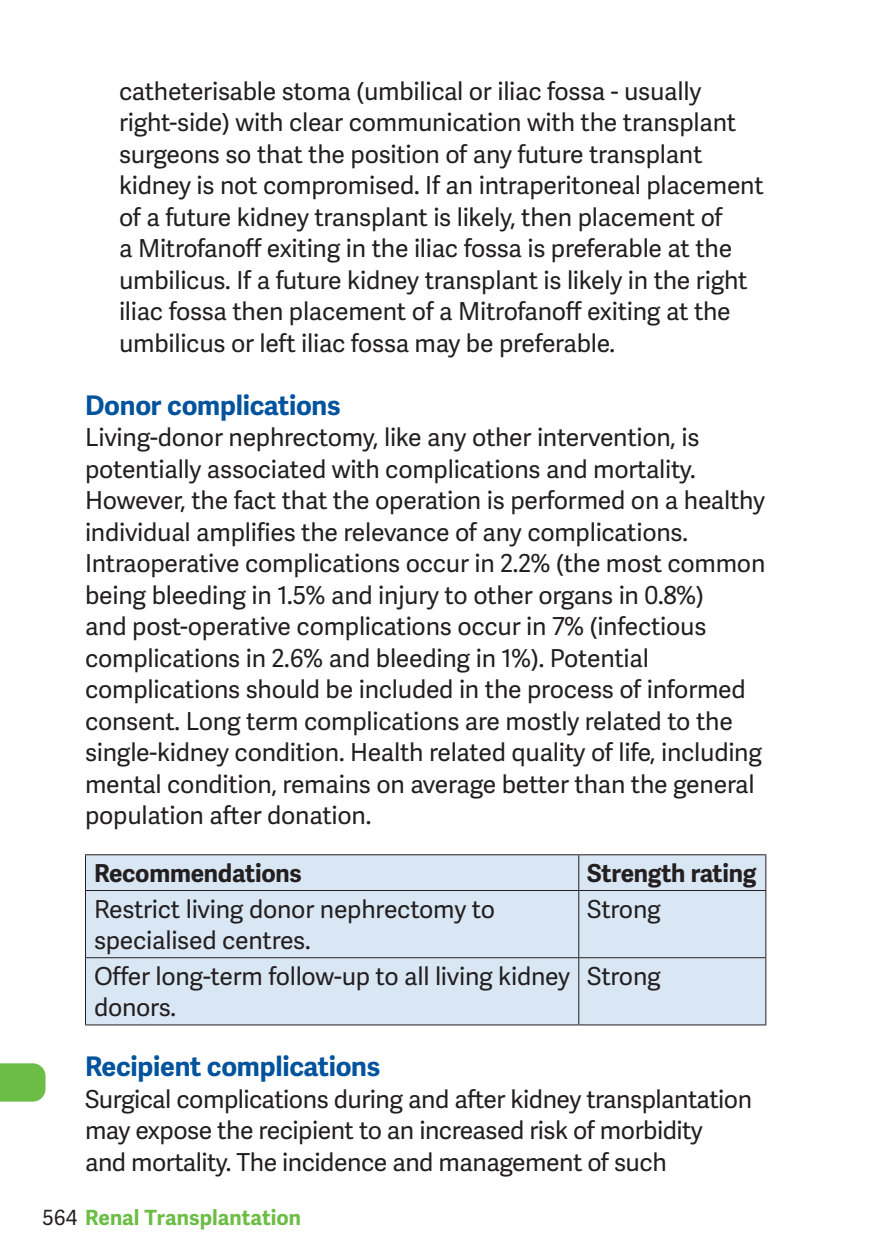
<style>
.page{position:relative;width:893px;height:1259px;background:#fff}
.page>*{position:absolute;margin:0;border:0;box-sizing:border-box;transform-origin:0 0}
.t1{font:700 27px "Adelle Sans";letter-spacing:-.01em;color:#01539e}
.t2{font:24.6px/31.5px "Adelle Sans";letter-spacing:-.01em;color:#231f20}
.t3{font:700 24.6px "Adelle Sans";letter-spacing:-.01em;color:#231f20}
.t4{font:700 21px "Adelle Sans";color:#6cbd45}
.s1{font-weight:400;color:#231f20}
</style>
<div class="page">
<svg style="left:0;top:1063px;width:46px;height:38px;background:#74c04f"></svg>
<div style="left:86px;top:855px;width:679px;height:169px;background:#d9e7f4"></div>
<hr style="left:85px;top:854px;width:494px;height:1px;background:#231f20">
<hr style="left:85px;top:855px;width:1px;height:35px;background:#231f20">
<hr style="left:579px;top:854px;width:187px;height:1px;background:#231f20">
<hr style="left:765px;top:855px;width:1px;height:35px;background:#231f20">
<hr style="left:85px;top:891px;width:1px;height:66px;background:#231f20">
<hr style="left:765px;top:891px;width:1px;height:66px;background:#231f20">
<hr style="left:85px;top:958px;width:1px;height:66px;background:#231f20">
<hr style="left:765px;top:958px;width:1px;height:66px;background:#231f20">
<hr style="left:578px;top:855px;width:1px;height:35px;background:#231f20">
<hr style="left:85px;top:890px;width:494px;height:1px;background:#231f20">
<hr style="left:579px;top:890px;width:187px;height:1px;background:#231f20">
<hr style="left:578px;top:891px;width:1px;height:66px;background:#231f20">
<hr style="left:85px;top:957px;width:494px;height:1px;background:#231f20">
<hr style="left:85px;top:1024px;width:494px;height:1px;background:#231f20">
<hr style="left:579px;top:957px;width:187px;height:1px;background:#231f20">
<hr style="left:578px;top:958px;width:1px;height:66px;background:#231f20">
<hr style="left:579px;top:1024px;width:187px;height:1px;background:#231f20">
<p class="t2" style="left:119px;top:76px;width:646px">catheterisable stoma (umbilical or iliac fossa - usually right-side) with clear communication with the transplant surgeons so that the position of any future transplant kidney is not compromised. If an intraperitoneal placement of a future kidney transplant is likely, then placement of<br>a Mitrofanoff exiting in the iliac fossa is preferable at the umbilicus. If a future kidney transplant is likely in the right iliac fossa then placement of a Mitrofanoff exiting at the umbilicus or left iliac fossa may be preferable.</p>
<p class="t1" style="left:85px;top:389px;width:257px">Donor complications</p>
<p class="t2" style="left:85px;top:422px;width:682px">Living-donor nephrectomy, like any other intervention, is potentially associated with complications and mortality.<br>However, the fact that the operation is performed on a healthy individual amplifies the relevance of any complications.<br>Intraoperative complications occur in 2.2% (the most common being bleeding in 1.5% and injury to other organs in 0.8%)<br>and post-operative complications occur in 7% (infectious complications in 2.6% and bleeding in 1%). Potential complications should be included in the process of informed consent. Long term complications are mostly related to the single-kidney condition. Health related quality of life, including mental condition, remains on average better than the general population after donation.</p>
<p class="t3" style="left:94px;top:858px;width:209px">Recommendations</p>
<p class="t3" style="left:587px;top:858px;width:171px">Strength rating</p>
<p class="t2" style="left:94px;top:894px;width:403px">Restrict living donor nephrectomy to specialised centres.</p>
<p class="t2" style="left:587px;top:894px;width:75px">Strong</p>
<p class="t2" style="left:94px;top:961px;width:478px">Offer long-term follow-up to all living kidney donors.</p>
<p class="t2" style="left:587px;top:961px;width:75px">Strong</p>
<p class="t1" style="left:85px;top:1050px;width:297px">Recipient complications</p>
<p class="t2" style="left:85px;top:1084px;width:669px">Surgical complications during and after kidney transplantation may expose the recipient to an increased risk of morbidity<br>and mortality. The incidence and management of such</p>
<p class="t4" style="left:43px;top:1204px;width:260px"><span class="s1">564</span> Renal Transplantation</p>
</div>
